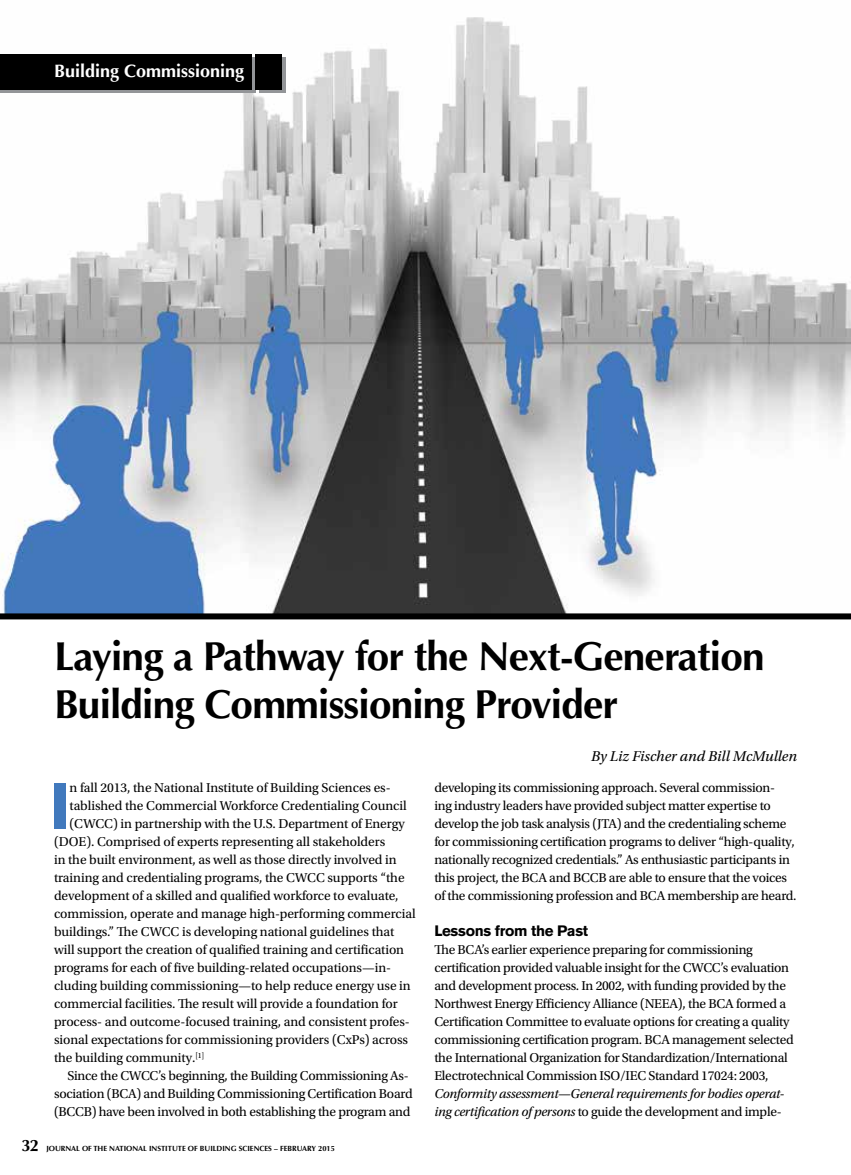
<style>
.page{position:relative;width:851px;height:1175px;background:#fff}
.page>*{position:absolute;margin:0;border:0;box-sizing:border-box;transform-origin:0 0}
.t1{font:700 64.5px "Akzidenz Grotesk BE";color:#4179bd}
.t2{font:700 40.5px/48px "Optima LT Std";letter-spacing:-.02em;color:#000}
.t3{font:700 18px "Optima LT Std";color:#fff}
.t4{font:italic 15px "Utopia Std";color:#000}
.t5{font:700 15px "Akzidenz Grotesk BE";letter-spacing:-.02em;color:#000}
.t6{font:13.5px/18px "Utopia Std";letter-spacing:-.02em;color:#000}
.t7{font:italic 13.5px/18px "Utopia Std";letter-spacing:-.02em;color:#000}
.t8{font:700 7.5px "Optima LT Std";color:#000}
.s1{font-size:16.5px}
.s2{font-style:normal}
</style>
<div class="page">
<img style="left:0;top:17px;width:850px;height:596px">
<svg style="left:0;top:57px;width:256px;height:36px"></svg>
<svg style="left:259px;top:57px;width:26px;height:36px"></svg>
<div style="left:0;top:54px;width:252px;height:35px;background:#000"></div>
<div style="left:256px;top:54px;width:26px;height:35px;background:#000"></div>
<div style="left:0;top:613px;width:850px;height:6px;background:#000"></div>
<h3 class="t3" style="left:54px;top:61px;width:192px">Building Commissioning</h3>
<h2 class="t2" style="left:54px;top:633px;width:712px">Laying a Pathway for the Next-Generation<br>Building Commissioning Provider</h2>
<h1 class="t1" style="left:50px;top:768px;width:22px">I</h1>
<p class="t6" style="left:70px;top:779px;width:322px">n fall 2013, the National Institute of Building Sciences es-</p>
<p class="t6" style="left:70px;top:797px;width:339px">tablished the Commercial Workforce Credentialing Council</p>
<p class="t6" style="left:70px;top:815px;width:336px">(CWCC) in partnership with the U.S. Department of Energy</p>
<p class="t6" style="left:54px;top:833px;width:333px">(DOE). Comprised of experts representing all stakeholders</p>
<p class="t6" style="left:54px;top:851px;width:344px">in the built environment, as well as those directly involved in</p>
<p class="t6" style="left:54px;top:869px;width:352px">training and credentialing programs, the CWCC supports “the</p>
<p class="t6" style="left:54px;top:887px;width:346px">development of a skilled and qualified workforce to evaluate,</p>
<p class="t6" style="left:54px;top:905px;width:363px">commission, operate and manage high-performing commercial</p>
<p class="t6" style="left:54px;top:923px;width:341px">buildings.” The CWCC is developing national guidelines that</p>
<p class="t6" style="left:54px;top:941px;width:351px">will support the creation of qualified training and certification</p>
<p class="t6" style="left:54px;top:959px;width:338px">programs for each of five building-related occupations—in-</p>
<p class="t6" style="left:54px;top:977px;width:358px">cluding building commissioning—to help reduce energy use in</p>
<p class="t6" style="left:54px;top:995px;width:345px">commercial facilities. The result will provide a foundation for</p>
<p class="t6" style="left:54px;top:1013px;width:357px">process- and outcome-focused training, and consistent profes-</p>
<p class="t6" style="left:54px;top:1031px;width:355px">sional expectations for commissioning providers (CxPs) across</p>
<p class="t6" style="left:54px;top:1049px;width:152px">the building community.<sup>[1]</sup></p>
<p class="t6" style="left:68px;top:1067px;width:343px">Since the CWCC’s beginning, the Building Commissioning As-</p>
<p class="t6" style="left:54px;top:1085px;width:360px">sociation (BCA) and Building Commissioning Certification Board</p>
<p class="t6" style="left:54px;top:1103px;width:358px">(BCCB) have been involved in both establishing the program and</p>
<p class="t8" style="left:22px;top:1143px;width:315px"><span class="s1">32</span> JOURNAL OF THE NATIONAL INSTITUTE OF BUILDING SCIENCES – FEBRUARY 2015</p>
<p class="t4" style="left:591px;top:748px;width:207px">By Liz Fischer and Bill McMullen</p>
<p class="t6" style="left:434px;top:779px;width:364px">developing its commissioning approach. Several commission-<br>ing industry leaders have provided subject matter expertise to develop the job task analysis (JTA) and the credentialing scheme for commissioning certification programs to deliver “high-quality, nationally recognized credentials.” As enthusiastic participants in this project, the BCA and BCCB are able to ensure that the voices of the commissioning profession and BCA membership are heard.</p>
<p class="t5" style="left:434px;top:922px;width:155px">Lessons from the Past</p>
<p class="t6" style="left:434px;top:941px;width:361px">The BCA’s earlier experience preparing for commissioning certification provided valuable insight for the CWCC’s evaluation and development process. In 2002, with funding provided by the Northwest Energy Efficiency Alliance (NEEA), the BCA formed a Certification Committee to evaluate options for creating a quality commissioning certification program. BCA management selected the International Organization for Standardization/International Electrotechnical Commission ISO/IEC Standard 17024: 2003,</p>
<p class="t7" style="left:434px;top:1085px;width:351px">Conformity assessment—General requirements for bodies operat&shy;ing certification of persons <span class="s2">to guide the development and imple-</span></p>
</div>
